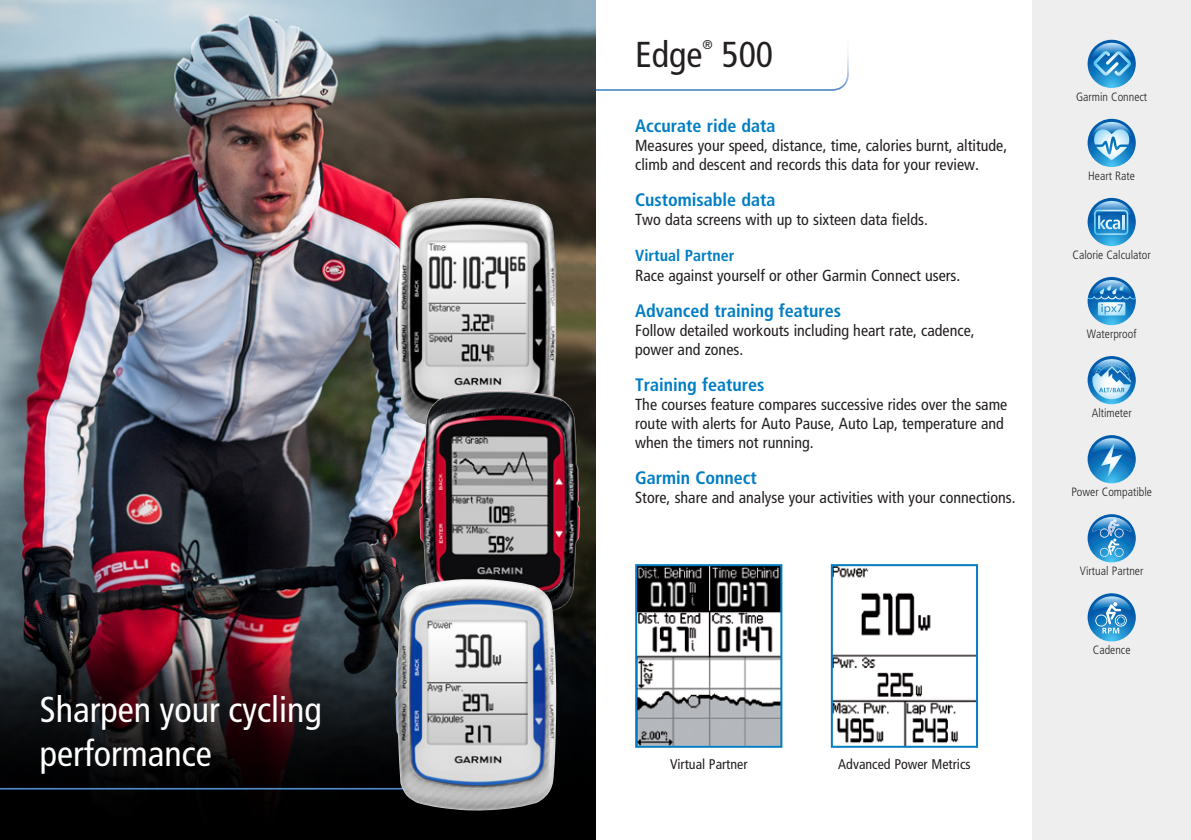
<style>
.page{position:relative;width:1191px;height:840px;background:#fff}
.page>*{position:absolute;margin:0;border:0;box-sizing:border-box;transform-origin:0 0}
.t1{font:condensed 36px/44px "Frutiger LT Std";color:#fff}
.t2{font:condensed 36px "Frutiger LT Std";color:#231f20}
.t3{font:700 condensed 18px "Frutiger LT Std";color:#007dc3}
.t4{font:condensed 16px/19px "Frutiger LT Std";color:#231f20}
.t5{font:condensed 14px "Frutiger LT Std";color:#231f20}
.t6{font:condensed 12.8px "Frutiger LT Std";color:#231f20}
.t7{font:300 condensed 12px "Frutiger LT Std";color:#231f20}
.s1{font-weight:700;color:#007dc3}
</style>
<div class="page">
<img style="left:595px;top:0;width:254px;height:91px">
<img style="left:0;top:0;width:595px;height:631px">
<div style="left:1032px;top:0;width:159px;height:839px;background:#eeeeef"></div>
<svg style="left:1087px;top:514px;width:48px;height:48px"></svg>
<svg style="left:1087px;top:593px;width:48px;height:48px"></svg>
<svg style="left:1087px;top:40px;width:48px;height:48px"></svg>
<svg style="left:1087px;top:119px;width:48px;height:48px"></svg>
<svg style="left:1087px;top:198px;width:48px;height:48px"></svg>
<svg style="left:1087px;top:277px;width:48px;height:48px"></svg>
<svg style="left:1087px;top:356px;width:48px;height:48px"></svg>
<svg style="left:1087px;top:435px;width:48px;height:48px"></svg>
<svg style="left:0;top:631px;width:595px;height:208px;background:#1f1116"></svg>
<img style="left:638px;top:567px;width:141px;height:177px">
<div style="left:635px;top:564px;width:147px;height:183px;border:2px solid #007dc3"></div>
<img style="left:834px;top:567px;width:141px;height:177px">
<div style="left:831px;top:564px;width:147px;height:183px;border:2px solid #007dc3"></div>
<img style="left:396px;top:198px;width:160px;height:231px">
<div style="left:416px;top:387px;width:166px;height:228px;background:#fff;opacity:.75"></div>
<img style="left:0;top:689px;width:396px;height:100px">
<img style="left:396px;top:579px;width:160px;height:231px">
<p class="t1" style="left:40px;top:687px;width:283px">Sharpen your cycling performance</p>
<p class="t2" style="left:635px;top:33px;width:69px">Edge</p>
<p class="t6" style="left:702px;top:37px;width:12px">®</p>
<p class="t2" style="left:721px;top:33px;width:53px">500</p>
<p class="t3" style="left:635px;top:115px;width:142px">Accurate ride data</p>
<p class="t4" style="left:635px;top:136px;width:373px">Measures your speed, distance, time, calories burnt, altitude, climb and descent and records this data for your review.</p>
<p class="t3" style="left:635px;top:189px;width:142px">Customisable data</p>
<p class="t4" style="left:635px;top:210px;width:294px">Two data screens with up to sixteen data fields.</p>
<p class="t4" style="left:635px;top:246px;width:326px"><span class="s1">Virtual Partner<br></span>Race against yourself or other Garmin Connect users.</p>
<p class="t3" style="left:635px;top:299px;width:208px">Advanced training features</p>
<p class="t4" style="left:635px;top:320px;width:341px">Follow detailed workouts including heart rate, cadence, power and zones.</p>
<p class="t3" style="left:635px;top:373px;width:131px">Training features</p>
<p class="t4" style="left:635px;top:394px;width:374px">The courses feature compares successive rides over the same route with alerts for Auto Pause, Auto Lap, temperature and when the timers not running.</p>
<p class="t3" style="left:635px;top:466px;width:123px">Garmin Connect</p>
<p class="t4" style="left:635px;top:487px;width:382px">Store, share and analyse your activities with your connections.</p>
<p class="t5" style="left:670px;top:755px;width:79px">Virtual Partner</p>
<p class="t5" style="left:838px;top:755px;width:134px">Advanced Power Metrics</p>
<p class="t7" style="left:1076px;top:90px;width:73px">Garmin Connect</p>
<p class="t7" style="left:1088px;top:169px;width:48px">Heart Rate</p>
<p class="t7" style="left:1072px;top:248px;width:80px">Calorie Calculator</p>
<p class="t7" style="left:1086px;top:327px;width:51px">Waterproof</p>
<p class="t7" style="left:1091px;top:406px;width:42px">Altimeter</p>
<p class="t7" style="left:1071px;top:485px;width:82px">Power Compatible</p>
<p class="t7" style="left:1080px;top:564px;width:65px">Virtual Partner</p>
<p class="t7" style="left:1093px;top:643px;width:39px">Cadence</p>
</div>
